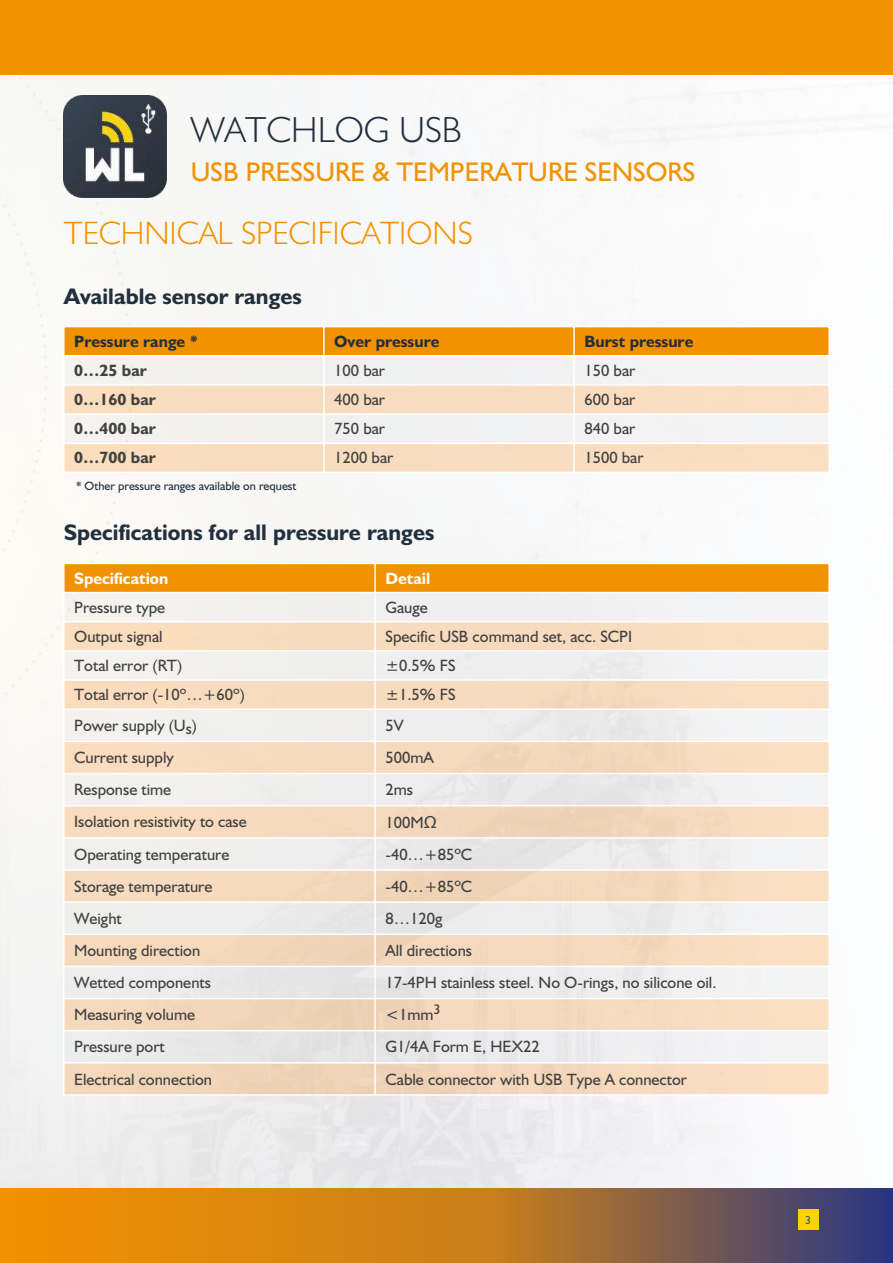
<style>
.page{position:relative;width:893px;height:1263px;background:#fff}
.page>*{position:absolute;margin:0;border:0;box-sizing:border-box;transform-origin:0 0}
.t1{font:300 36.45px "Humanist 521 BT";color:#222f3c}
.t2{font:300 32.55px "Humanist 521 BT";color:#f39200}
.t3{font:27.15px "Humanist 521 BT";color:#f39200}
.t4{font:700 22.65px "Humanist 521 BT";color:#222f3c}
.t5{font:16.5px "Humanist 521 BT";color:#414140}
.t6{font:700 16.5px "Humanist 521 BT";color:#222f3c}
.t7{font:700 16.5px "Humanist 521 BT";color:#414140}
.t8{font:700 16.5px "Humanist 521 BT";color:#fff}
.t9{font:12.15px "Humanist 521 BT";color:#222f3c}
.t10{font:11.7px "Humanist 521 BT";color:#3d5b6c}
.s1{font-family:"Lucida Grande"}
</style>
<div class="page">
<img style="left:0;top:74px;width:893px;height:1114px">
<svg style="left:0;top:1188px;width:893px;height:75px;background:#b0732a"></svg>
<div style="left:798px;top:1209px;width:21px;height:21px;background:#fbd300"></div>
<div style="left:0;top:0;width:893px;height:74px;background:#f39200"></div>
<img style="left:64px;top:95px;width:102px;height:103px">
<div style="left:64px;top:327px;width:765px;height:29px;background:#f39200"></div>
<div style="left:65px;top:356px;width:763px;height:28px;background:#f2f2f2"></div>
<svg style="left:65px;top:386px;width:763px;height:86px;fill:#f9dec2"></svg>
<hr style="left:63px;top:326px;width:2px;height:147px;background:#fff">
<hr style="left:828px;top:326px;width:2px;height:147px;background:#fff">
<hr style="left:323px;top:327px;width:2px;height:145px;background:#fff">
<hr style="left:573px;top:327px;width:2px;height:145px;background:#fff">
<hr style="left:64px;top:326px;width:765px;height:1px;background:#fff">
<hr style="left:64px;top:355px;width:765px;height:1px;background:#fff">
<hr style="left:64px;top:384px;width:765px;height:2px;background:#fff">
<hr style="left:64px;top:413px;width:765px;height:2px;background:#fff">
<hr style="left:64px;top:442px;width:765px;height:2px;background:#fff">
<hr style="left:64px;top:472px;width:765px;height:1px;background:#fff">
<div style="left:64px;top:563px;width:765px;height:30px;background:#f39200"></div>
<div style="left:65px;top:593px;width:763px;height:28px;background:#f1f1ef"></div>
<svg style="left:65px;top:622px;width:763px;height:472px;background:#f2e2d4"></svg>
<hr style="left:63px;top:563px;width:2px;height:533px;background:#fff">
<hr style="left:828px;top:563px;width:2px;height:533px;background:#fff">
<hr style="left:374px;top:563px;width:2px;height:532px;background:#fff">
<hr style="left:64px;top:563px;width:765px;height:1px;background:#fff">
<hr style="left:64px;top:592px;width:765px;height:1px;background:#fff">
<hr style="left:64px;top:621px;width:765px;height:1px;background:#fff">
<hr style="left:64px;top:650px;width:765px;height:2px;background:#fff">
<hr style="left:64px;top:679px;width:765px;height:2px;background:#fff">
<hr style="left:64px;top:708px;width:765px;height:2px;background:#fff">
<hr style="left:64px;top:741px;width:765px;height:1px;background:#fff">
<hr style="left:64px;top:773px;width:765px;height:1px;background:#fff">
<hr style="left:64px;top:805px;width:765px;height:1px;background:#fff">
<hr style="left:64px;top:837px;width:765px;height:1px;background:#fff">
<hr style="left:64px;top:869px;width:765px;height:2px;background:#fff">
<hr style="left:64px;top:901px;width:765px;height:2px;background:#fff">
<hr style="left:64px;top:933px;width:765px;height:2px;background:#fff">
<hr style="left:64px;top:966px;width:765px;height:1px;background:#fff">
<hr style="left:64px;top:998px;width:765px;height:1px;background:#fff">
<hr style="left:64px;top:1030px;width:765px;height:1px;background:#fff">
<hr style="left:64px;top:1062px;width:765px;height:1px;background:#fff">
<hr style="left:64px;top:1094px;width:765px;height:2px;background:#fff">
<h1 class="t1" style="left:191px;top:117px;width:272px">WATCHLOG USB</h1>
<h3 class="t3" style="left:191px;top:163px;width:506px">USB PRESSURE &amp; TEMPERATURE SENSORS</h3>
<h2 class="t2" style="left:64px;top:222px;width:410px">TECHNICAL SPECIFICATIONS</h2>
<h3 class="t4" style="left:64px;top:288px;width:240px">Available sensor ranges</h3>
<p class="t6" style="left:74px;top:336px;width:125px">Pressure range *</p>
<p class="t6" style="left:334px;top:336px;width:107px">Over pressure</p>
<p class="t6" style="left:584px;top:336px;width:110px">Burst pressure</p>
<p class="t7" style="left:74px;top:365px;width:74px">0…25 bar</p>
<p class="t5" style="left:334px;top:365px;width:52px">100 bar</p>
<p class="t5" style="left:584px;top:365px;width:52px">150 bar</p>
<p class="t7" style="left:74px;top:394px;width:83px">0…160 bar</p>
<p class="t5" style="left:334px;top:394px;width:52px">400 bar</p>
<p class="t5" style="left:584px;top:394px;width:52px">600 bar</p>
<p class="t7" style="left:74px;top:423px;width:83px">0…400 bar</p>
<p class="t5" style="left:334px;top:423px;width:52px">750 bar</p>
<p class="t5" style="left:584px;top:423px;width:52px">840 bar</p>
<p class="t7" style="left:74px;top:452px;width:83px">0…700 bar</p>
<p class="t5" style="left:334px;top:452px;width:61px">1200 bar</p>
<p class="t5" style="left:584px;top:452px;width:61px">1500 bar</p>
<p class="t9" style="left:76px;top:481px;width:222px">* Other pressure ranges available on request</p>
<h3 class="t4" style="left:64px;top:525px;width:372px">Specifications for all pressure ranges</h3>
<p class="t8" style="left:74px;top:572px;width:96px">Specification</p>
<p class="t8" style="left:385px;top:572px;width:46px">Detail</p>
<p class="t5" style="left:74px;top:601px;width:93px">Pressure type</p>
<p class="t5" style="left:385px;top:601px;width:44px">Gauge</p>
<p class="t5" style="left:74px;top:631px;width:90px">Output signal</p>
<p class="t5" style="left:385px;top:631px;width:248px">Specific USB command set, acc. SCPI</p>
<p class="t5" style="left:74px;top:660px;width:110px">Total error (RT)</p>
<p class="t5" style="left:385px;top:660px;width:72px">±0.5% FS</p>
<p class="t5" style="left:74px;top:689px;width:172px">Total error (-10º…+60º)</p>
<p class="t5" style="left:385px;top:689px;width:72px">±1.5% FS</p>
<p class="t5" style="left:74px;top:720px;width:124px">Power supply (U<sub>s</sub>)</p>
<p class="t5" style="left:385px;top:720px;width:20px">5V</p>
<p class="t5" style="left:74px;top:752px;width:101px">Current supply</p>
<p class="t5" style="left:385px;top:752px;width:50px">500mA</p>
<p class="t5" style="left:74px;top:784px;width:99px">Response time</p>
<p class="t5" style="left:385px;top:784px;width:29px">2ms</p>
<p class="t5" style="left:74px;top:816px;width:174px">Isolation resistivity to case</p>
<p class="t5" style="left:385px;top:817px;width:53px">100M<span class="s1">Ω</span></p>
<p class="t5" style="left:74px;top:848px;width:157px">Operating temperature</p>
<p class="t5" style="left:385px;top:848px;width:88px">-40…+85ºC</p>
<p class="t5" style="left:74px;top:880px;width:140px">Storage temperature</p>
<p class="t5" style="left:385px;top:880px;width:88px">-40…+85ºC</p>
<p class="t5" style="left:74px;top:912px;width:49px">Weight</p>
<p class="t5" style="left:385px;top:912px;width:58px">8…120g</p>
<p class="t5" style="left:74px;top:945px;width:128px">Mounting direction</p>
<p class="t5" style="left:385px;top:945px;width:88px">All directions</p>
<p class="t5" style="left:74px;top:977px;width:138px">Wetted components</p>
<p class="t5" style="left:385px;top:977px;width:333px">17-4PH stainless steel. No O-rings, no silicone oil.</p>
<p class="t5" style="left:74px;top:1009px;width:122px">Measuring volume</p>
<p class="t5" style="left:385px;top:1009px;width:57px">&lt;1mm<sup>3</sup></p>
<p class="t5" style="left:74px;top:1041px;width:92px">Pressure port</p>
<p class="t5" style="left:385px;top:1041px;width:156px">G1/4A Form E, HEX22</p>
<p class="t5" style="left:74px;top:1073px;width:139px">Electrical connection</p>
<p class="t5" style="left:385px;top:1073px;width:303px">Cable connector with USB Type A connector</p>
<p class="t10" style="left:805px;top:1215px;width:7px">3</p>
</div>
